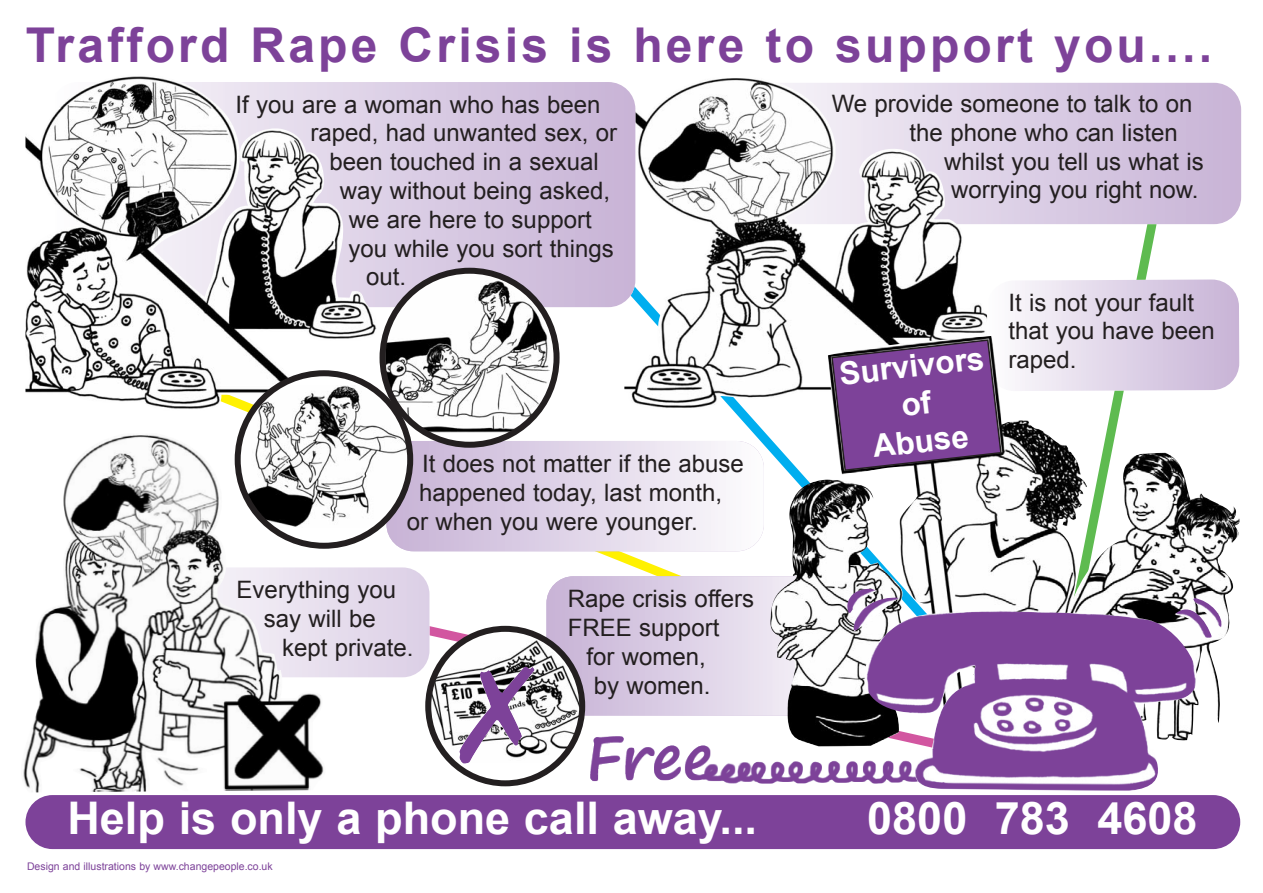
<style>
.page{position:relative;width:1263px;height:893px;background:#fff}
.page>*{position:absolute;margin:0;border:0;box-sizing:border-box;transform-origin:0 0}
.t1{font:700 48px "Arial";letter-spacing:.065em;color:#7d4299}
.t2{font:700 45px "Arial";color:#fff}
.t3{font:700 31.5px/37.8px "Arial";color:#fff;text-align:center}
.t4{font:24px/28.8px "Arial";color:#231f20}
.t5{font:10.5px "Arial";color:#7d4299}
</style>
<div class="page">
<img style="left:590px;top:736px;width:256px;height:48px">
<svg style="left:1136px;top:224px;width:27px;height:55px"></svg>
<svg style="left:578px;top:302px;width:192px;height:274px"></svg>
<svg style="left:703px;top:83px;width:538px;height:141px;background:#d2c2de"></svg>
<img style="left:624px;top:78px;width:385px;height:331px">
<svg style="left:546px;top:576px;width:316px;height:139px;background:#dacde4"></svg>
<svg style="left:51px;top:82px;width:584px;height:225px;background:#d2c1de"></svg>
<div style="left:386px;top:441px;width:378px;height:110px;background:linear-gradient(to right,#c6b1d5,#fcfcfd);border-radius:27px"></div>
<div style="left:136px;top:567px;width:293px;height:110px;background:#e2d7ea;border-radius:27px"></div>
<img style="left:26px;top:76px;width:350px;height:333px">
<img style="left:770px;top:336px;width:470px;height:410px">
<svg style="left:830px;top:279px;width:409px;height:193px"></svg>
<div style="left:25px;top:795px;width:1215px;height:54px;background:#7d4299;border-radius:27px"></div>
<img style="left:23px;top:435px;width:304px;height:357px">
<svg style="left:235px;top:268px;width:325px;height:281px"></svg>
<svg style="left:425px;top:626px;width:160px;height:160px"></svg>
<img style="left:459px;top:666px;width:76px;height:98px">
<img style="left:846px;top:588px;width:376px;height:203px">
<h1 class="t1" style="left:26px;top:19px;width:1188px">Trafford Rape Crisis is here to support you....</h1>
<p class="t4" style="left:236px;top:90px;width:366px">If you are a woman who has been</p>
<p class="t4" style="left:310px;top:119px;width:308px">raped, had unwanted sex, or</p>
<p class="t4" style="left:329px;top:147px;width:271px">been touched in a sexual</p>
<p class="t4" style="left:340px;top:176px;width:272px">way without being asked,</p>
<p class="t4" style="left:349px;top:205px;width:244px">we are here to support</p>
<p class="t4" style="left:348px;top:234px;width:267px">you while you sort things</p>
<p class="t4" style="left:366px;top:263px;width:42px">out.</p>
<p class="t4" style="left:422px;top:449px;width:323px">It does not matter if the abuse</p>
<p class="t4" style="left:419px;top:478px;width:305px">happened today, last month,</p>
<p class="t4" style="left:407px;top:507px;width:292px">or when you were younger.</p>
<p class="t4" style="left:237px;top:576px;width:161px">Everything you</p>
<p class="t4" style="left:264px;top:604px;width:114px">say will be</p>
<p class="t4" style="left:282px;top:633px;width:133px">kept private.</p>
<p class="t4" style="left:568px;top:585px;width:188px">Rape crisis offers</p>
<p class="t4" style="left:568px;top:613px;width:153px">FREE support</p>
<p class="t4" style="left:586px;top:642px;width:121px">for women,</p>
<p class="t4" style="left:594px;top:671px;width:118px">by women.</p>
<p class="t4" style="left:832px;top:89px;width:362px">We provide someone to talk to on</p>
<p class="t4" style="left:910px;top:118px;width:270px">the phone who can listen</p>
<p class="t4" style="left:944px;top:147px;width:261px">whilst you tell us what is</p>
<p class="t4" style="left:951px;top:176px;width:249px">worrying you right now.</p>
<h3 class="t3" style="left:838px;top:355px;width:147px;rotate:-6deg">Survivors of<br>Abuse</h3>
<p class="t4" style="left:1008px;top:288px;width:208px">It is not your fault that you have been raped.</p>
<h2 class="t2" style="left:67px;top:793px;width:691px">Help is only a phone call away...</h2>
<h2 class="t2" style="left:867px;top:793px;width:332px">0800 783 4608</h2>
<p class="t5" style="left:27px;top:861px;width:247px">Design and illustrations by www.changepeople.co.uk</p>
</div>
